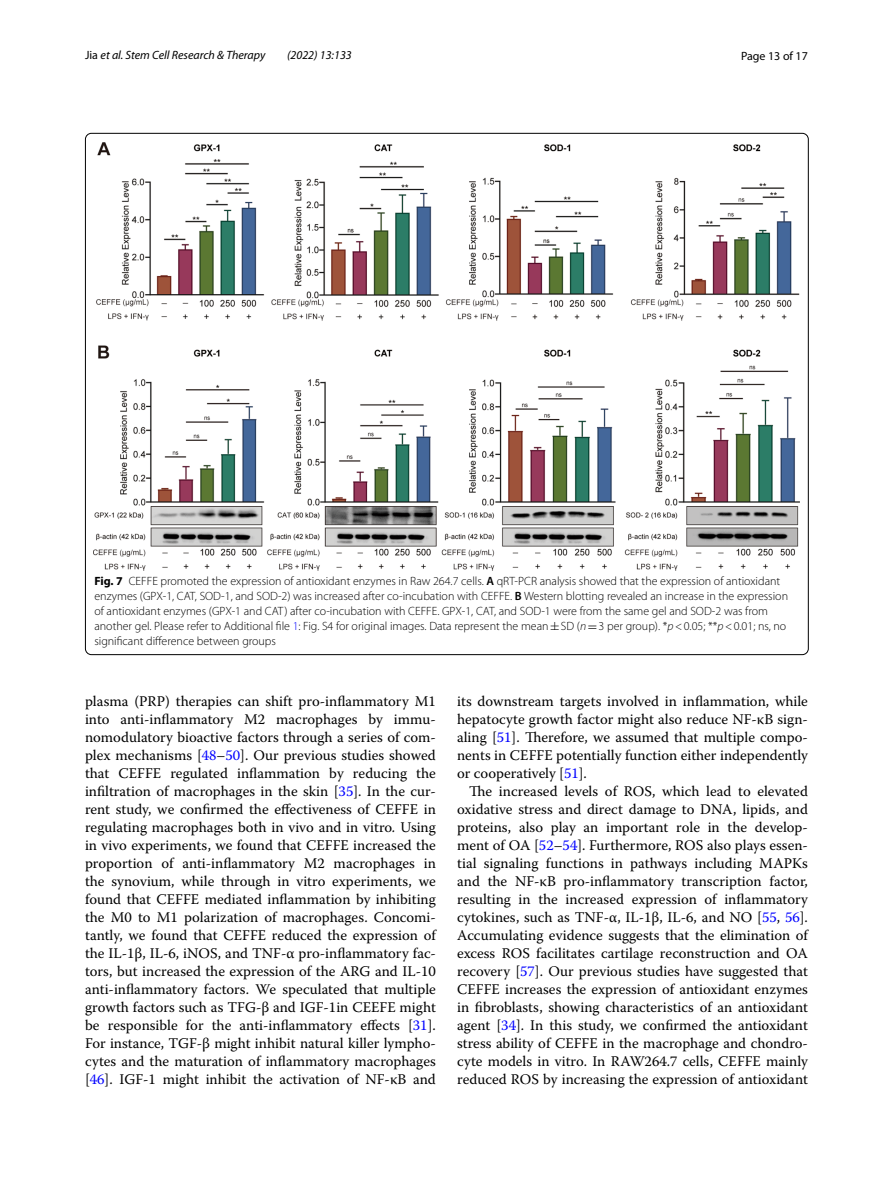
<style>
.page{position:relative;width:893px;height:1187px;background:#fff}
.page>*{position:absolute;margin:0;border:0;box-sizing:border-box;transform-origin:0 0}
.t1{font:14.7px/18px "Warnock Pro";color:#000;text-align:justify}
.t2{font:300 12px/15px "Myriad Pro";color:#000}
.t3{font:italic 12px "Myriad Pro";color:#000}
.t4{font:12px "Myriad Pro";color:#000}
.s1{font-style:normal}
.s2{font-weight:700}
.s3{font-weight:600}
.s4{color:#00f}
.s5{font-family:"MTSY";font-weight:400}
.s6{font-style:italic}
</style>
<div class="page">
<img style="left:94px;top:142px;width:706px;height:428px">
<p class="t3" style="left:85px;top:48px;width:182px"><span class="s1">Jia</span> et al. Stem Cell Research &amp; Therapy</p>
<p class="t3" style="left:287px;top:48px;width:66px">(2022) 13:133</p>
<p class="t4" style="left:741px;top:48px;width:68px">Page 13 of 17</p>
<p class="t2" style="left:94px;top:574px;width:695px"><span class="s2">Fig. 7</span> CEFFE promoted the expression of antioxidant enzymes in Raw 264.7 cells. <span class="s3">A</span> qRT-PCR analysis showed that the expression of antioxidant enzymes (GPX-1, CAT, SOD-1, and SOD-2) was increased after co-incubation with CEFFE. <span class="s3">B</span> Western blotting revealed an increase in the expression of antioxidant enzymes (GPX-1 and CAT) after co-incubation with CEFFE. GPX-1, CAT, and SOD-1 were from the same gel and SOD-2 was from another gel. Please refer to Additional file <span class="s4">1</span>: Fig. S4 for original images. Data represent the mean<span class="s5">±</span>SD (<span class="s6">n</span><span class="s5">=</span>3 per group). *<span class="s6">p</span>&lt;0.05; **<span class="s6">p</span>&lt;0.01; ns, no significant difference between groups</p>
<p class="t1" style="left:85px;top:691px;width:352px">plasma (PRP) therapies can shift pro-inflammatory M1 into anti-inflammatory M2 macrophages by immu&shy;nomodulatory bioactive factors through a series of com&shy;plex mechanisms [<span class="s4">48</span>–<span class="s4">50</span>]. Our previous studies showed that CEFFE regulated inflammation by reducing the infiltration of macrophages in the skin [<span class="s4">35</span>]. In the cur&shy;rent study, we confirmed the effectiveness of CEFFE in regulating macrophages both in vivo and in vitro<span class="s6">.</span> Using in vivo experiments, we found that CEFFE increased the proportion of anti-inflammatory M2 macrophages in the synovium, while through in vitro experiments, we found that CEFFE mediated inflammation by inhibiting the M0 to M1 polarization of macrophages. Concomi&shy;tantly, we found that CEFFE reduced the expression of the IL-1β, IL-6, iNOS, and TNF-α pro-inflammatory fac&shy;tors, but increased the expression of the ARG and IL-10 anti-inflammatory factors. We speculated that multiple growth factors such as TFG-β and IGF-1in CEEFE might be responsible for the anti-inflammatory effects [<span class="s4">31</span>].<br>For instance, TGF-β might inhibit natural killer lympho&shy;cytes and the maturation of inflammatory macrophages [<span class="s4">46</span>]. IGF-1 might inhibit the activation of NF-κB and</p>
<p class="t1" style="left:457px;top:691px;width:352px">its downstream targets involved in inflammation, while hepatocyte growth factor might also reduce NF-κB sign&shy;aling [<span class="s4">51</span>]. Therefore, we assumed that multiple compo&shy;nents in CEFFE potentially function either independently or cooperatively [<span class="s4">51</span>].</p>
<p class="t1" style="left:457px;top:781px;width:352px;text-indent:12px">The increased levels of ROS, which lead to elevated oxidative stress and direct damage to DNA, lipids, and proteins, also play an important role in the develop&shy;ment of OA [<span class="s4">52</span>–<span class="s4">54</span>]. Furthermore, ROS also plays essen&shy;tial signaling functions in pathways including MAPKs and the NF-κB pro-inflammatory transcription factor, resulting in the increased expression of inflammatory cytokines, such as TNF-α, IL-1β, IL-6, and NO [<span class="s4">55</span>, <span class="s4">56</span>].<br>Accumulating evidence suggests that the elimination of excess ROS facilitates cartilage reconstruction and OA recovery [<span class="s4">57</span>]. Our previous studies have suggested that CEFFE increases the expression of antioxidant enzymes in fibroblasts, showing characteristics of an antioxidant agent [<span class="s4">34</span>]. In this study, we confirmed the antioxidant stress ability of CEFFE in the macrophage and chondro&shy;cyte models in vitro. In RAW264.7 cells, CEFFE mainly reduced ROS by increasing the expression of antioxidant</p>
</div>
